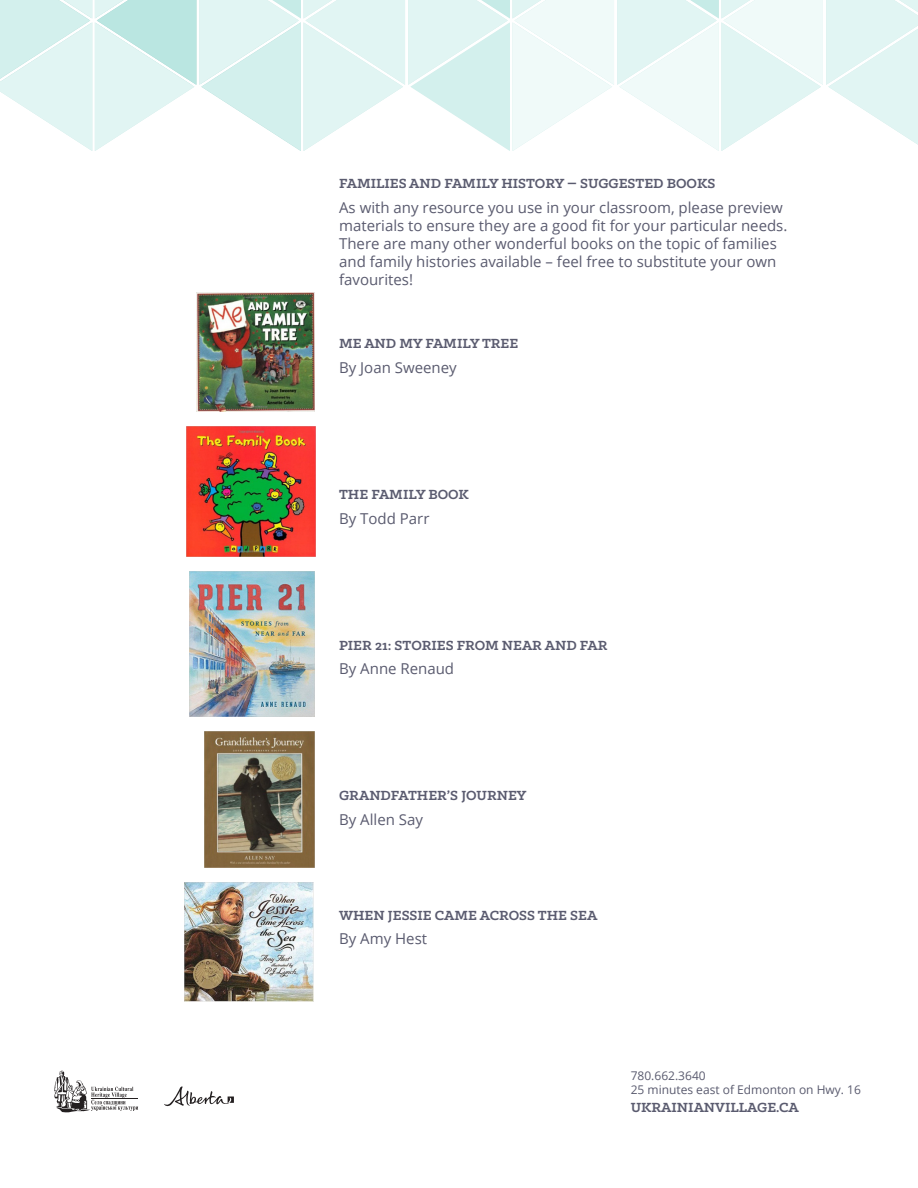
<style>
.page{position:relative;width:918px;height:1188px;background:#fff}
.page>*{position:absolute;margin:0;border:0;box-sizing:border-box;transform-origin:0 0}
.t1{font:15px/18px "Open Sans";color:#5a5b6f}
.t2{font:700 15px "Klinic Slab";color:#5a5b6f}
.t3{font:12px "Open Sans";color:#5a5b6f}
</style>
<div class="page">
<svg style="left:0;top:0;width:918px;height:151px"></svg>
<svg style="left:54px;top:1071px;width:84px;height:41px"></svg>
<svg style="left:164px;top:1086px;width:70px;height:20px"></svg>
<img style="left:197px;top:293px;width:117px;height:118px">
<img style="left:187px;top:427px;width:129px;height:129px">
<img style="left:190px;top:571px;width:124px;height:145px">
<img style="left:185px;top:883px;width:128px;height:118px">
<img style="left:204px;top:731px;width:110px;height:136px">
<p class="t2" style="left:339px;top:174px;width:378px">FAMILIES AND FAMILY HISTORY – SUGGESTED BOOKS</p>
<p class="t1" style="left:339px;top:198px;width:450px">As with any resource you use in your classroom, please preview materials to ensure they are a good fit for your particular needs.<br>There are many other wonderful books on the topic of families and family histories available – feel free to substitute your own favourites!</p>
<p class="t2" style="left:339px;top:334px;width:181px">ME AND MY FAMILY TREE</p>
<p class="t1" style="left:339px;top:358px;width:119px">By Joan Sweeney</p>
<p class="t2" style="left:339px;top:484px;width:131px">THE FAMILY BOOK</p>
<p class="t1" style="left:339px;top:509px;width:92px">By Todd Parr</p>
<p class="t2" style="left:339px;top:635px;width:270px">PIER 21: STORIES FROM NEAR AND FAR</p>
<p class="t1" style="left:339px;top:660px;width:117px">By Anne Renaud</p>
<p class="t2" style="left:339px;top:786px;width:189px">GRANDFATHER’S JOURNEY</p>
<p class="t1" style="left:339px;top:810px;width:85px">By Allen Say</p>
<p class="t2" style="left:339px;top:905px;width:260px">WHEN JESSIE CAME ACROSS THE SEA</p>
<p class="t1" style="left:339px;top:930px;width:90px">By Amy Hest</p>
<p class="t3" style="left:631px;top:1068px;width:77px">780.662.3640</p>
<p class="t3" style="left:631px;top:1082px;width:232px">25 minutes east of Edmonton on Hwy. 16</p>
<p class="t2" style="left:631px;top:1098px;width:170px">UKRAINIANVILLAGE.CA</p>
</div>
